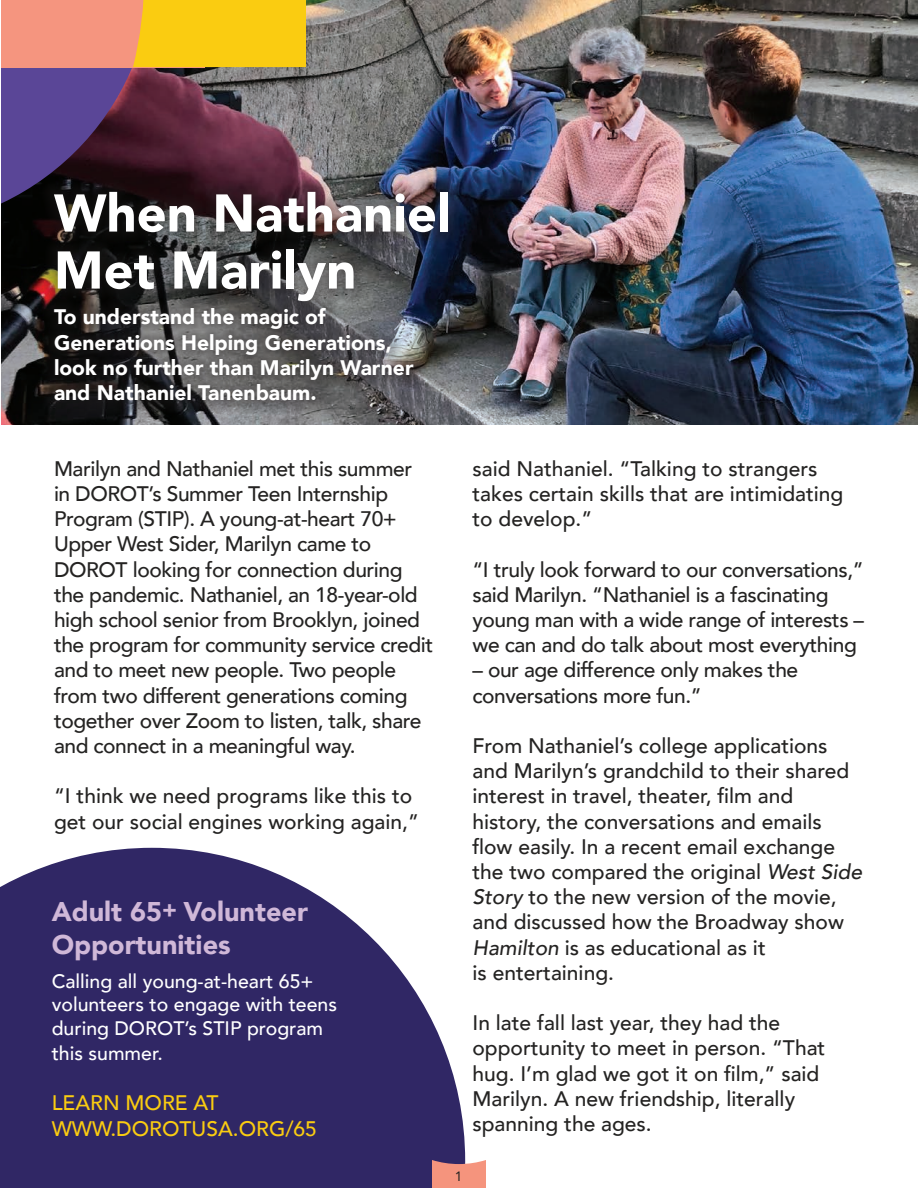
<style>
.page{position:relative;width:918px;height:1188px;background:#fff}
.page>*{position:absolute;margin:0;border:0;box-sizing:border-box;transform-origin:0 0}
.t1{font:900 52.5px/57px "Avenir";color:#fff}
.t2{font:900 27px/32.4px "Avenir";color:#d0b8d8}
.t3{font:500 21px/25.2px "Avenir";color:#242322}
.t4{font:500 21px/25.2px "Avenir";letter-spacing:-.02em;color:#242322}
.t5{font:900 21px/25.2px "Avenir";color:#fff}
.t6{font:500 21px "Avenir";color:#facc11}
.t7{font:500 19.5px/23.4px "Avenir";color:#fff}
.t8{font:13.5px "Avenir";color:#242322}
.s1{font-style:italic}
</style>
<div class="page">
<img style="left:1px;top:0;width:917px;height:424px">
<svg style="left:1px;top:0;width:305px;height:229px;background:#936653"></svg>
<svg style="left:0;top:848px;width:465px;height:340px;background:#4d457a"></svg>
<svg style="left:432px;top:1160px;width:54px;height:28px;background:#e8907f"></svg>
<div style="left:40px;top:295px;width:387px;height:119px;background:#231f20;opacity:.75"></div>
<div style="left:40px;top:178px;width:422px;height:137px;background:#231f20;opacity:.75"></div>
<p class="t1" style="left:54px;top:183px;width:398px">When Nathaniel<br>Met Marilyn</p>
<p class="t5" style="left:54px;top:304px;width:361px">To understand the magic of<br>Generations Helping Generations, look no further than Marilyn Warner and Nathaniel Tanenbaum.</p>
<p class="t4" style="left:54px;top:455px;width:381px">Marilyn and Nathaniel met this summer in DOROT’s Summer Teen Internship Program (STIP). A young-at-heart 70+ Upper West Sider, Marilyn came to DOROT looking for connection during the pandemic. Nathaniel, an 18-year-old high school senior from Brooklyn, joined the program for community service credit and to meet new people. Two people from two different generations coming together over Zoom to listen, talk, share and connect in a meaningful way.</p>
<p class="t3" style="left:54px;top:782px;width:366px">“I think we need programs like this to get our social engines working again,”</p>
<p class="t2" style="left:52px;top:895px;width:258px">Adult 65<sup>+</sup> Volunteer<br>Opportunities</p>
<p class="t7" style="left:52px;top:968px;width:287px">Calling all young-at-heart 65+ volunteers to engage with teens during DOROT’s STIP program</p>
<p class="t7" style="left:52px;top:1040px;width:113px">this summer.</p>
<p class="t6" style="left:52px;top:1085px;width:168px">LEARN MORE AT</p>
<p class="t6" style="left:52px;top:1110px;width:267px">WWW.DOROTUSA.ORG/65</p>
<p class="t3" style="left:473px;top:455px;width:372px">said Nathaniel. “Talking to strangers takes certain skills that are intimidating to develop.”</p>
<p class="t4" style="left:473px;top:556px;width:393px">“I truly look forward to our conversations,”</p>
<p class="t4" style="left:473px;top:581px;width:393px">said Marilyn. “Nathaniel is a fascinating young man with a wide range of interests – we can and do talk about most everything</p>
<p class="t4" style="left:473px;top:656px;width:327px">– our age difference only makes the conversations more fun.”</p>
<p class="t3" style="left:473px;top:732px;width:391px">From Nathaniel’s college applications and Marilyn’s grandchild to their shared interest in travel, theater, film and history, the conversations and emails flow easily. In a recent email exchange the two compared the original <span class="s1">West Side Story</span> to the new version of the movie, and discussed how the Broadway show <span class="s1">Hamilton</span> is as educational as it<br>is entertaining.</p>
<p class="t3" style="left:473px;top:1009px;width:354px">In late fall last year, they had the opportunity to meet in person. “That hug. I’m glad we got it on film,” said<br>Marilyn. A new friendship, literally spanning the ages.</p>
<p class="t8" style="left:455px;top:1166px;width:9px">1</p>
</div>
